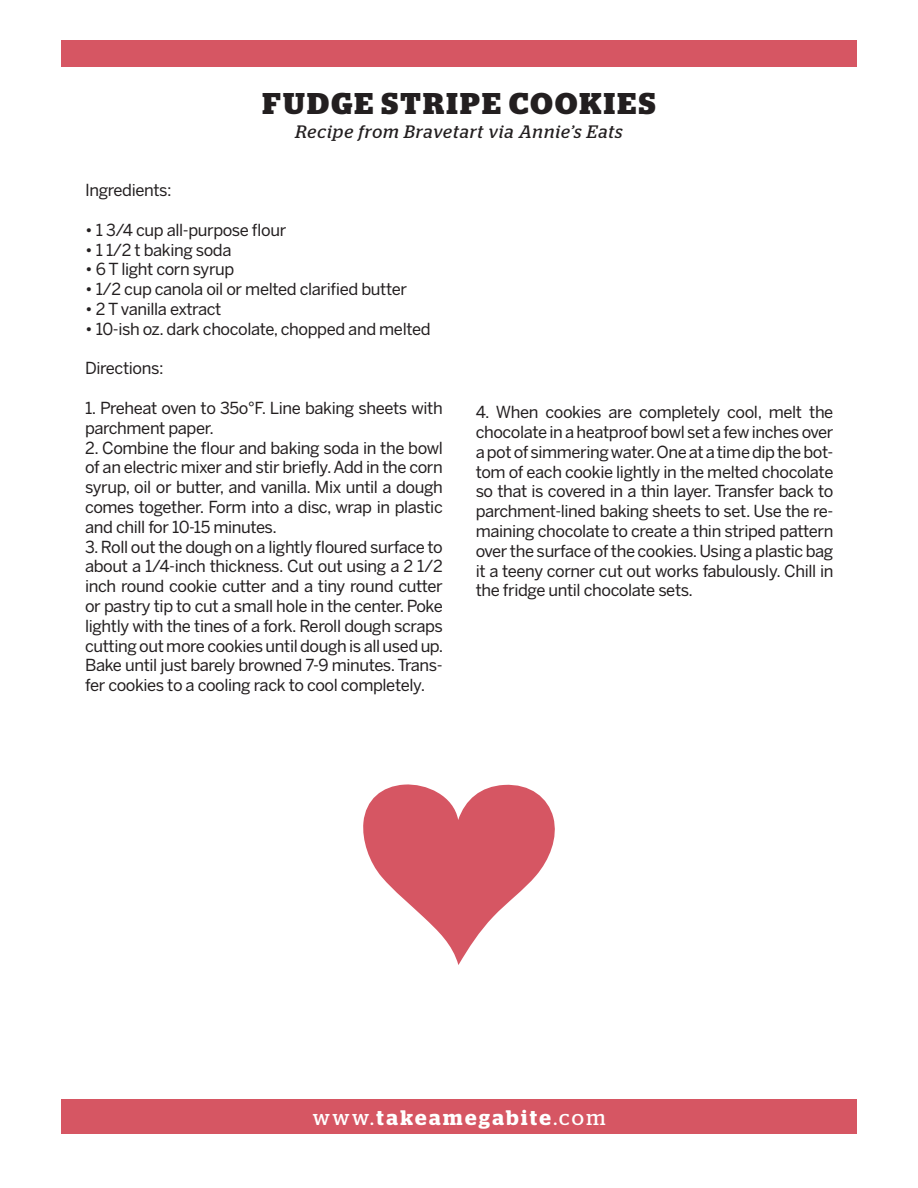
<style>
.page{position:relative;width:918px;height:1188px;background:#fff}
.page>*{position:absolute;margin:0;border:0;box-sizing:border-box;transform-origin:0 0}
.t1{font:700 30px "Stag";letter-spacing:.08em;color:#231f20}
.t2{font:600 21px "Stag";letter-spacing:.115em;color:#fff}
.t3{font:italic 18px "Stag";letter-spacing:.06em;color:#231f20}
.t4{font:16.5px/19.8px "Benton Sans";letter-spacing:-.025em;color:#231f20;text-align:justify}
.s1{font-weight:400}
</style>
<div class="page">
<div style="left:61px;top:1100px;width:796px;height:34px;background:#d65663"></div>
<div style="left:61px;top:40px;width:796px;height:26px;background:#d65663"></div>
<svg style="left:363px;top:784px;width:192px;height:181px"></svg>
<h1 class="t1" style="left:262px;top:86px;width:394px">FUDGE STRIPE COOKIES</h1>
<p class="t3" style="left:295px;top:121px;width:329px">Recipe from Bravetart via Annie’s Eats</p>
<p class="t4" style="left:85px;top:180px;width:88px">Ingredients:</p>
<p class="t4" style="left:85px;top:220px;width:203px">• 1 3/4 cup all-purpose flour</p>
<p class="t4" style="left:85px;top:239px;width:148px">• 1 1/2 t baking soda</p>
<p class="t4" style="left:85px;top:259px;width:151px">• 6 T light corn syrup</p>
<p class="t4" style="left:85px;top:279px;width:323px">• 1/2 cup canola oil or melted clarified butter</p>
<p class="t4" style="left:85px;top:299px;width:138px">• 2 T vanilla extract</p>
<p class="t4" style="left:85px;top:319px;width:347px">• 10-ish oz. dark chocolate, chopped and melted</p>
<p class="t4" style="left:85px;top:358px;width:80px">Directions:</p>
<p class="t4" style="left:85px;top:398px;width:359px">1. Preheat oven to 35o°F. Line baking sheets with parchment paper.</p>
<p class="t4" style="left:85px;top:437px;width:359px">2. Combine the flour and baking soda in the bowl of an electric mixer and stir briefly. Add in the corn syrup, oil or butter, and vanilla. Mix until a dough comes together. Form into a disc, wrap in plastic and chill for 10-15 minutes.</p>
<p class="t4" style="left:85px;top:536px;width:360px">3. Roll out the dough on a lightly floured surface to about a 1/4-inch thickness. Cut out using a 2 1/2 inch round cookie cutter and a tiny round cutter or pastry tip to cut a small hole in the center. Poke lightly with the tines of a fork. Reroll dough scraps cutting out more cookies until dough is all used up.<br>Bake until just barely browned 7-9 minutes. Trans&shy;fer cookies to a cooling rack to cool completely.</p>
<p class="t4" style="left:476px;top:402px;width:359px">4. When cookies are completely cool, melt the chocolate in a heatproof bowl set a few inches over a pot of simmering water. One at a time dip the bot&shy;tom of each cookie lightly in the melted chocolate so that is covered in a thin layer. Transfer back to parchment-lined baking sheets to set. Use the re&shy;maining chocolate to create a thin striped pattern over the surface of the cookies. Using a plastic bag it a teeny corner cut out works fabulously. Chill in the fridge until chocolate sets.</p>
<p class="t2" style="left:313px;top:1106px;width:294px"><span class="s1">www.</span>takeamegabite<span class="s1">.com</span></p>
</div>
